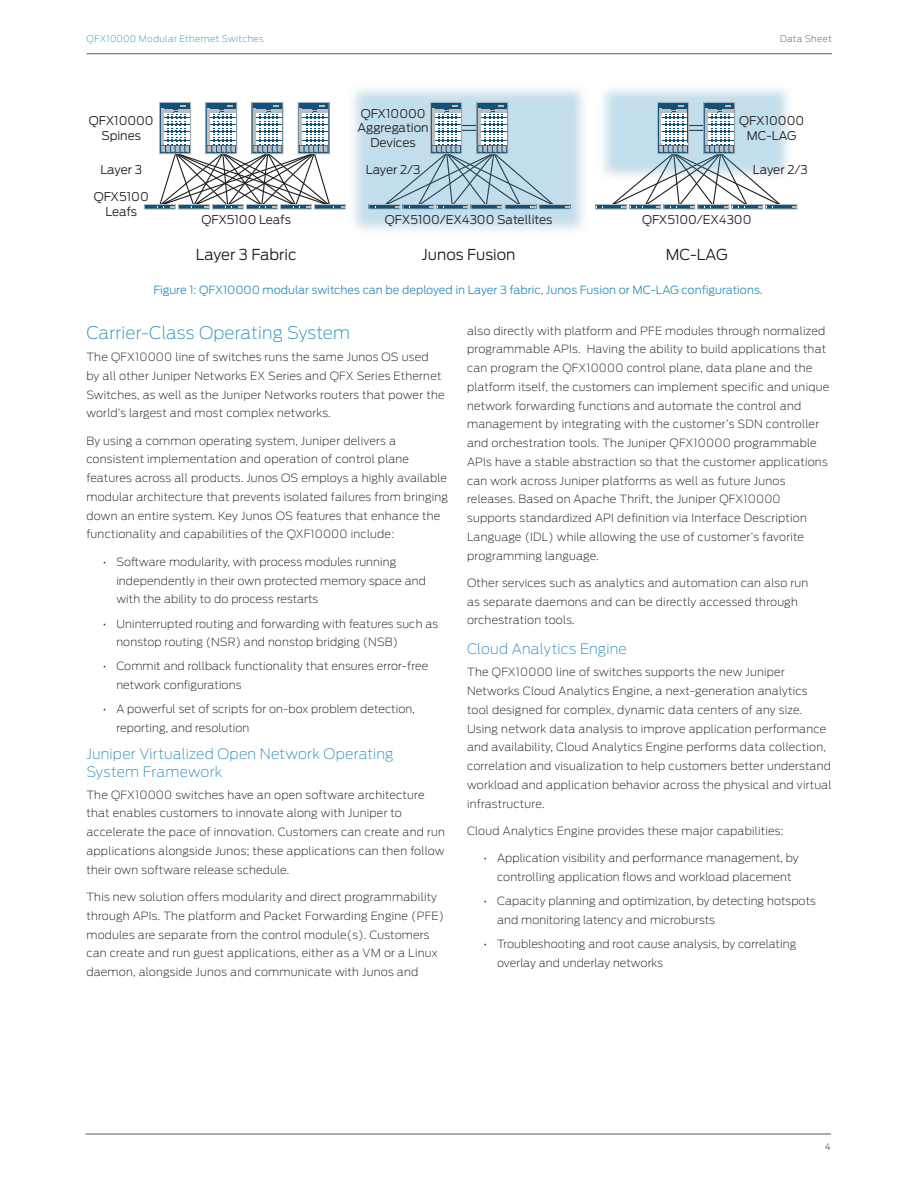
<style>
.page{position:relative;width:918px;height:1188px;background:#fff}
.page>*{position:absolute;margin:0;border:0;box-sizing:border-box;transform-origin:0 0}
.t1{font:200 17.25px "Antenna";letter-spacing:.01em;color:#3392c2}
.t2{font:300 15px "Antenna";color:#231f20}
.t3{font:200 14.25px/18px "Antenna";letter-spacing:.015em;color:#3392c2}
.t4{font:300 12px/14.4px "Antenna";color:#231f20;text-align:center}
.t5{font:200 11.25px/18.8px "Antenna";letter-spacing:.02em;color:#231f20}
.Figure_Caption{font:300 11.25px "Antenna";color:#3392c2}
.t6{font:200 9px "Antenna";letter-spacing:.04em;color:#3392c2}
.t7{font:200 9px "Antenna";letter-spacing:.04em;color:#57585a}
.t8{font:300 9px "Antenna";color:#57585a}
</style>
<div class="page">
<hr style="left:87px;top:54px;width:745px;height:1px;background:#57585a">
<hr style="left:85px;top:1134px;width:746px;height:1px;background:#57585a">
<div style="left:160px;top:102px;width:31px;height:52px;background:#0f527b"></div>
<div style="left:159px;top:102px;width:32px;height:52px;border:1px solid #bcbdbf"></div>
<div style="left:206px;top:102px;width:31px;height:52px;background:#0f527b"></div>
<div style="left:205px;top:102px;width:32px;height:52px;border:1px solid #bcbdbf"></div>
<div style="left:252px;top:102px;width:31px;height:52px;background:#0f527b"></div>
<div style="left:252px;top:102px;width:31px;height:52px;border:1px solid #bcbdbf"></div>
<div style="left:298px;top:102px;width:31px;height:52px;background:#0f527b"></div>
<div style="left:298px;top:102px;width:31px;height:52px;border:1px solid #bcbdbf"></div>
<svg style="left:143px;top:106px;width:203px;height:104px"></svg>
<div style="left:431px;top:102px;width:31px;height:52px;background:#0f527b"></div>
<div style="left:430px;top:102px;width:32px;height:52px;border:1px solid #bcbdbf"></div>
<div style="left:477px;top:102px;width:31px;height:52px;background:#0f527b"></div>
<div style="left:477px;top:102px;width:31px;height:52px;border:1px solid #bcbdbf"></div>
<div style="left:369px;top:204px;width:31px;height:5px;border:1px solid #bbbebf"></div>
<div style="left:539px;top:204px;width:31px;height:5px;border:1px solid #bbbebf"></div>
<svg style="left:370px;top:106px;width:199px;height:104px;background:#b0cbd9"></svg>
<div style="left:658px;top:102px;width:31px;height:52px;background:#0f527b"></div>
<div style="left:657px;top:102px;width:32px;height:52px;border:1px solid #bcbdbf"></div>
<div style="left:704px;top:102px;width:31px;height:52px;background:#0f527b"></div>
<div style="left:703px;top:102px;width:32px;height:52px;border:1px solid #bcbdbf"></div>
<div style="left:766px;top:204px;width:31px;height:5px;border:1px solid #bbbebf"></div>
<svg style="left:596px;top:106px;width:200px;height:104px"></svg>
<p class="t6" style="left:87px;top:34px;width:179px">QFX10000 Modular Ethernet Switches</p>
<p class="t7" style="left:780px;top:34px;width:53px">Data Sheet</p>
<p class="t4" style="left:358px;top:107px;width:73px">QFX10000<br>Aggregation<br>Devices</p>
<p class="t4" style="left:366px;top:162px;width:56px">Layer 2/3</p>
<p class="t4" style="left:753px;top:162px;width:56px">Layer 2/3</p>
<p class="t4" style="left:89px;top:114px;width:66px">QFX10000<br>Spines</p>
<p class="t4" style="left:739px;top:114px;width:66px">QFX10000<br>MC-LAG</p>
<p class="t4" style="left:100px;top:162px;width:43px">Layer 3</p>
<p class="t4" style="left:94px;top:190px;width:57px">QFX5100<br>Leafs</p>
<p class="t4" style="left:201px;top:213px;width:91px">QFX5100 Leafs</p>
<p class="t4" style="left:385px;top:213px;width:169px">QFX5100/EX4300 Satellites</p>
<p class="t4" style="left:642px;top:213px;width:111px">QFX5100/EX4300</p>
<p class="t2" style="left:196px;top:246px;width:102px">Layer 3 Fabric</p>
<p class="t2" style="left:422px;top:246px;width:95px">Junos Fusion</p>
<p class="t2" style="left:666px;top:246px;width:63px">MC-LAG</p>
<p class="Figure_Caption" style="left:153px;top:283px;width:611px">Figure 1: QFX10000 modular switches can be deployed in Layer 3 fabric, Junos Fusion or MC-LAG configurations.</p>
<h1 class="t1" style="left:86px;top:323px;width:265px">Carrier-Class Operating System</h1>
<p class="t5" style="left:86px;top:348px;width:360px">The QFX10000 line of switches runs the same Junos OS used<br>by all other Juniper Networks EX Series and QFX Series Ethernet Switches, as well as the Juniper Networks routers that power the world’s largest and most complex networks.</p>
<p class="t5" style="left:86px;top:431px;width:363px">By using a common operating system, Juniper delivers a consistent implementation and operation of control plane features across all products. Junos OS employs a highly available modular architecture that prevents isolated failures from bringing down an entire system. Key Junos OS features that enhance the functionality and capabilities of the QXF10000 include:</p>
<p class="t5" style="left:116px;top:552px;width:311px;text-indent:-14px">• Software modularity, with process modules running independently in their own protected memory space and with the ability to do process restarts</p>
<p class="t5" style="left:116px;top:614px;width:323px;text-indent:-14px">• Uninterrupted routing and forwarding with features such as nonstop routing (NSR) and nonstop bridging (NSB)</p>
<p class="t5" style="left:116px;top:657px;width:313px;text-indent:-14px">• Commit and rollback functionality that ensures error-free network configurations</p>
<p class="t5" style="left:116px;top:700px;width:300px;text-indent:-14px">• A powerful set of scripts for on-box problem detection, reporting, and resolution</p>
<h2 class="t3" style="left:86px;top:745px;width:309px">Juniper Virtualized Open Network Operating<br>System Framework</h2>
<p class="t5" style="left:86px;top:785px;width:360px">The QFX10000 switches have an open software architecture that enables customers to innovate along with Juniper to accelerate the pace of innovation. Customers can create and run applications alongside Junos; these applications can then follow their own software release schedule.</p>
<p class="t5" style="left:86px;top:888px;width:359px">This new solution offers modularity and direct programmability through APIs. The platform and Packet Forwarding Engine (PFE) modules are separate from the control module(s). Customers can create and run guest applications, either as a VM or a Linux daemon, alongside Junos and communicate with Junos and</p>
<p class="t5" style="left:467px;top:321px;width:364px">also directly with platform and PFE modules through normalized programmable APIs. Having the ability to build applications that can program the QFX10000 control plane, data plane and the platform itself, the customers can implement specific and unique network forwarding functions and automate the control and management by integrating with the customer’s SDN controller and orchestration tools. The Juniper QFX10000 programmable APIs have a stable abstraction so that the customer applications can work across Juniper platforms as well as future Junos releases. Based on Apache Thrift, the Juniper QFX10000 supports standardized API definition via Interface Description Language (IDL) while allowing the use of customer’s favorite programming language.</p>
<p class="t5" style="left:467px;top:574px;width:343px">Other services such as analytics and automation can also run as separate daemons and can be directly accessed through orchestration tools.</p>
<h2 class="t3" style="left:467px;top:640px;width:161px">Cloud Analytics Engine</h2>
<p class="t5" style="left:467px;top:663px;width:366px">The QFX10000 line of switches supports the new Juniper Networks Cloud Analytics Engine, a next-generation analytics tool designed for complex, dynamic data centers of any size.<br>Using network data analysis to improve application performance and availability, Cloud Analytics Engine performs data collection, correlation and visualization to help customers better understand workload and application behavior across the physical and virtual infrastructure.</p>
<p class="t5" style="left:467px;top:822px;width:318px">Cloud Analytics Engine provides these major capabilities:</p>
<p class="t5" style="left:484px;top:849px;width:317px;text-align:center">• Application visibility and performance management, by controlling application flows and workload placement</p>
<p class="t5" style="left:497px;top:892px;width:320px;text-indent:-14px">• Capacity planning and optimization, by detecting hotspots and monitoring latency and microbursts</p>
<p class="t5" style="left:497px;top:935px;width:301px;text-indent:-14px">• Troubleshooting and root cause analysis, by correlating overlay and underlay networks</p>
<p class="t8" style="left:825px;top:1142px;width:8px">4</p>
</div>
